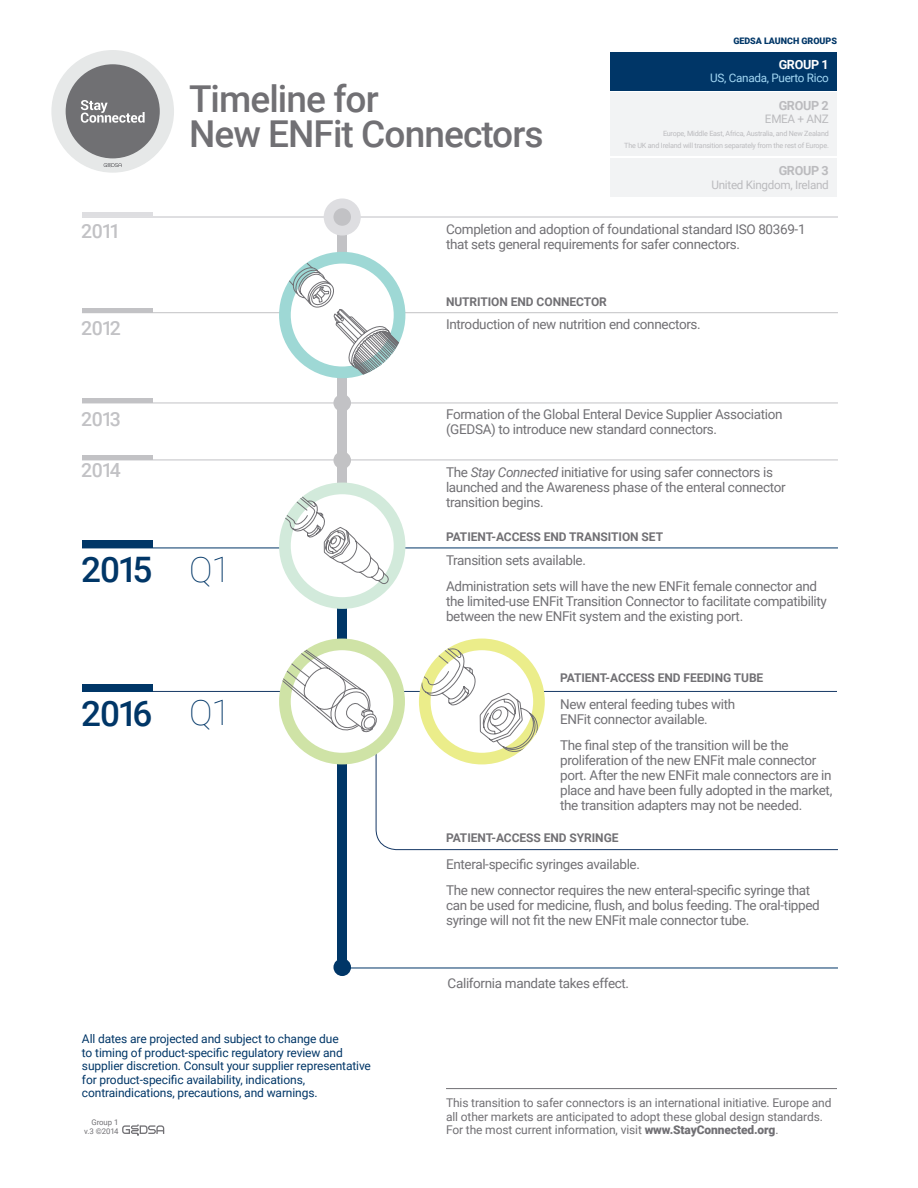
<style>
.page{position:relative;width:918px;height:1188px;background:#fff}
.page>*{position:absolute;margin:0;border:0;box-sizing:border-box;transform-origin:0 0}
.t1{font:500 37.05px/35.1px "Roboto";letter-spacing:-.025em;color:#717074}
.t2{font:500 35.1px "Roboto";letter-spacing:-.065em;color:#003667}
.t3{font:100 35.1px "Roboto";color:#003667}
.t4{font:500 19.5px "Roboto";letter-spacing:-.055em;color:#c2c2c5}
.t5{font:13.5px/15px "Roboto";letter-spacing:-.025em;color:#717074}
.t6{font:700 12.6px "Roboto";letter-spacing:-.025em;color:#bbbbbe}
.t7{font:700 12.6px "Roboto";letter-spacing:-.025em;color:#fff}
.t8{font:12px/13.5px "Roboto";letter-spacing:-.01em;color:#003667}
.t9{font:12px/13.5px "Roboto";letter-spacing:-.01em;color:#717074}
.t10{font:700 12px "Roboto";letter-spacing:-.005em;color:#717074}
.t11{font:11.7px "Roboto";letter-spacing:-.025em;color:#bbbbbe}
.t12{font:11.7px "Roboto";letter-spacing:-.025em;color:#a3d8f4}
.t13{font:900 9px "Roboto";letter-spacing:-.005em;color:#003667}
.Body_Copy{font:7.8px/9px "Roboto";letter-spacing:-.005em;color:#717074;text-align:right}
.t14{font:7.2px "Roboto";letter-spacing:-.025em;color:#bbbbbe}
.s1{font-style:italic}
.s2{font-weight:900}
</style>
<div class="page">
<div style="left:337px;top:218px;width:10px;height:329px;background:#c2c2c5"></div>
<hr style="left:82px;top:216px;width:756px;height:2px;background:#dedee1">
<div style="left:329px;top:203px;width:27px;height:28px;background:#c2c2c5;border-radius:50%"></div>
<div style="left:324px;top:198px;width:37px;height:38px;border:10px solid #dedee1;border-radius:50%"></div>
<hr style="left:82px;top:312px;width:756px;height:1px;background:#c2c2c5">
<hr style="left:82px;top:547px;width:756px;height:1px;background:#003667">
<hr style="left:82px;top:691px;width:755px;height:1px;background:#163865">
<hr style="left:446px;top:1088px;width:391px;height:1px;background:#717074">
<hr style="left:82px;top:213px;width:70px;height:3px;background:#dedee1">
<div style="left:82px;top:308px;width:70px;height:5px;background:#c2c2c5"></div>
<div style="left:82px;top:540px;width:70px;height:8px;background:#003667"></div>
<div style="left:337px;top:548px;width:10px;height:412px;background:#003667"></div>
<div style="left:333px;top:394px;width:18px;height:18px;background:#c2c2c5;border-radius:50%"></div>
<div style="left:333px;top:451px;width:18px;height:18px;background:#c2c2c4;border-radius:50%"></div>
<div style="left:279px;top:252px;width:126px;height:126px;border:12px solid #9ed8d5;border-radius:50%"></div>
<svg style="left:122px;top:1124px;width:42px;height:12px"></svg>
<hr style="left:82px;top:402px;width:756px;height:1px;background:#c2c2c5">
<hr style="left:82px;top:399px;width:70px;height:4px;background:#c2c2c5">
<svg style="left:288px;top:262px;width:117px;height:116px"></svg>
<svg style="left:285px;top:488px;width:115px;height:115px"></svg>
<div style="left:279px;top:483px;width:126px;height:126px;border:12px solid #d2eadb;border-radius:50%"></div>
<svg style="left:279px;top:485px;width:111px;height:99px"></svg>
<div style="left:610px;top:158px;width:227px;height:39px;background:#f2f3f4"></div>
<div style="left:610px;top:93px;width:227px;height:63px;background:#f2f3f4"></div>
<div style="left:610px;top:52px;width:227px;height:38px;background:#003667"></div>
<div style="left:82px;top:684px;width:70px;height:8px;background:#003667"></div>
<svg style="left:375px;top:709px;width:463px;height:142px"></svg>
<svg style="left:285px;top:644px;width:114px;height:115px"></svg>
<div style="left:279px;top:639px;width:126px;height:125px;border:12px solid #cfe3a6;border-radius:50%"></div>
<svg style="left:279px;top:639px;width:107px;height:94px"></svg>
<div style="left:419px;top:639px;width:126px;height:125px;border:12px solid #ebed8a;border-radius:50%"></div>
<svg style="left:419px;top:639px;width:121px;height:116px"></svg>
<hr style="left:342px;top:967px;width:496px;height:1px;background:#003667">
<div style="left:333px;top:958px;width:18px;height:18px;background:#003667;border-radius:50%"></div>
<hr style="left:82px;top:459px;width:756px;height:1px;background:#c2c2c5">
<hr style="left:82px;top:456px;width:70px;height:4px;background:#c2c2c5">
<div style="left:51px;top:50px;width:123px;height:123px;background:#e6e8e8;border-radius:50%"></div>
<svg style="left:104px;top:163px;width:18px;height:4px"></svg>
<div style="left:66px;top:64px;width:94px;height:94px;background:#707073;border-radius:50%"></div>
<svg style="left:81px;top:100px;width:64px;height:23px"></svg>
<p class="t1" style="left:189px;top:80px;width:356px">Timeline for<br>New ENFit Connectors</p>
<p class="t13" style="left:733px;top:35px;width:105px">GEDSA LAUNCH GROUPS</p>
<p class="t7" style="left:779px;top:56px;width:52px">GROUP 1</p>
<p class="t12" style="left:710px;top:70px;width:120px">US, Canada, Puerto Rico</p>
<p class="t6" style="left:779px;top:97px;width:52px">GROUP 2</p>
<p class="t11" style="left:765px;top:111px;width:65px">EMEA + ANZ</p>
<p class="t14" style="left:663px;top:128px;width:167px">Europe, Middle East, Africa, Australia, and New Zealand</p>
<p class="t14" style="left:624px;top:140px;width:206px">The UK and Ireland will transition separately from the rest of Europe.</p>
<p class="t6" style="left:779px;top:162px;width:52px">GROUP 3</p>
<p class="t11" style="left:712px;top:177px;width:119px">United Kingdom, Ireland</p>
<p class="t4" style="left:81px;top:218px;width:41px">2011</p>
<p class="t5" style="left:446px;top:221px;width:361px">Completion and adoption of foundational standard ISO 80369-1 that sets general requirements for safer connectors.</p>
<p class="t4" style="left:81px;top:314px;width:41px">2012</p>
<p class="t4" style="left:81px;top:406px;width:41px">2013</p>
<p class="t4" style="left:81px;top:457px;width:41px">2014</p>
<p class="t2" style="left:81px;top:545px;width:73px">2015</p>
<p class="t3" style="left:189px;top:545px;width:43px">Q1</p>
<p class="t2" style="left:81px;top:689px;width:73px">2016</p>
<p class="t3" style="left:189px;top:688px;width:43px">Q1</p>
<p class="t8" style="left:82px;top:1032px;width:291px">All dates are projected and subject to change due<br>to timing of product-specific regulatory review and supplier discretion. Consult your supplier representative for product-specific availability, indications, contraindications, precautions, and warnings.</p>
<p class="Body_Copy" style="left:84px;top:1117px;width:36px">Group 1 v.3 ©2014</p>
<p class="t10" style="left:446px;top:294px;width:162px">NUTRITION END CONNECTOR</p>
<p class="t5" style="left:446px;top:316px;width:256px">Introduction of new nutrition end connectors.</p>
<p class="t5" style="left:446px;top:406px;width:338px">Formation of the Global Enteral Device Supplier Association (GEDSA) to introduce new standard connectors.</p>
<p class="t5" style="left:446px;top:464px;width:341px">The <span class="s1">Stay Connected</span> initiative for using safer connectors is launched and the Awareness phase of the enteral connector transition begins.</p>
<p class="t10" style="left:446px;top:529px;width:219px">PATIENT-ACCESS END TRANSITION SET</p>
<p class="t5" style="left:446px;top:552px;width:141px">Transition sets available.</p>
<p class="t5" style="left:446px;top:578px;width:382px">Administration sets will have the new ENFit female connector and the limited-use ENFit Transition Connector to facilitate compatibility between the new ENFit system and the existing port.</p>
<p class="t10" style="left:560px;top:669px;width:205px">PATIENT-ACCESS END FEEDING TUBE</p>
<p class="t5" style="left:560px;top:696px;width:177px">New enteral feeding tubes with<br>ENFit connector available.</p>
<p class="t5" style="left:560px;top:737px;width:274px">The final step of the transition will be the proliferation of the new ENFit male connector port. After the new ENFit male connectors are in place and have been fully adopted in the market, the transition adapters may not be needed.</p>
<p class="t10" style="left:446px;top:829px;width:174px">PATIENT-ACCESS END SYRINGE</p>
<p class="t5" style="left:446px;top:856px;width:195px">Enteral-specific syringes available.</p>
<p class="t5" style="left:446px;top:882px;width:375px">The new connector requires the new enteral-specific syringe that can be used for medicine, flush, and bolus feeding. The oral-tipped syringe will not fit the new ENFit male connector tube.</p>
<p class="t5" style="left:448px;top:975px;width:183px">California mandate takes effect.</p>
<p class="t9" style="left:446px;top:1096px;width:387px">This transition to safer connectors is an international initiative. Europe and all other markets are anticipated to adopt these global design standards.<br>For the most current information, visit <span class="s2">www.StayConnected.org</span>.</p>
</div>
